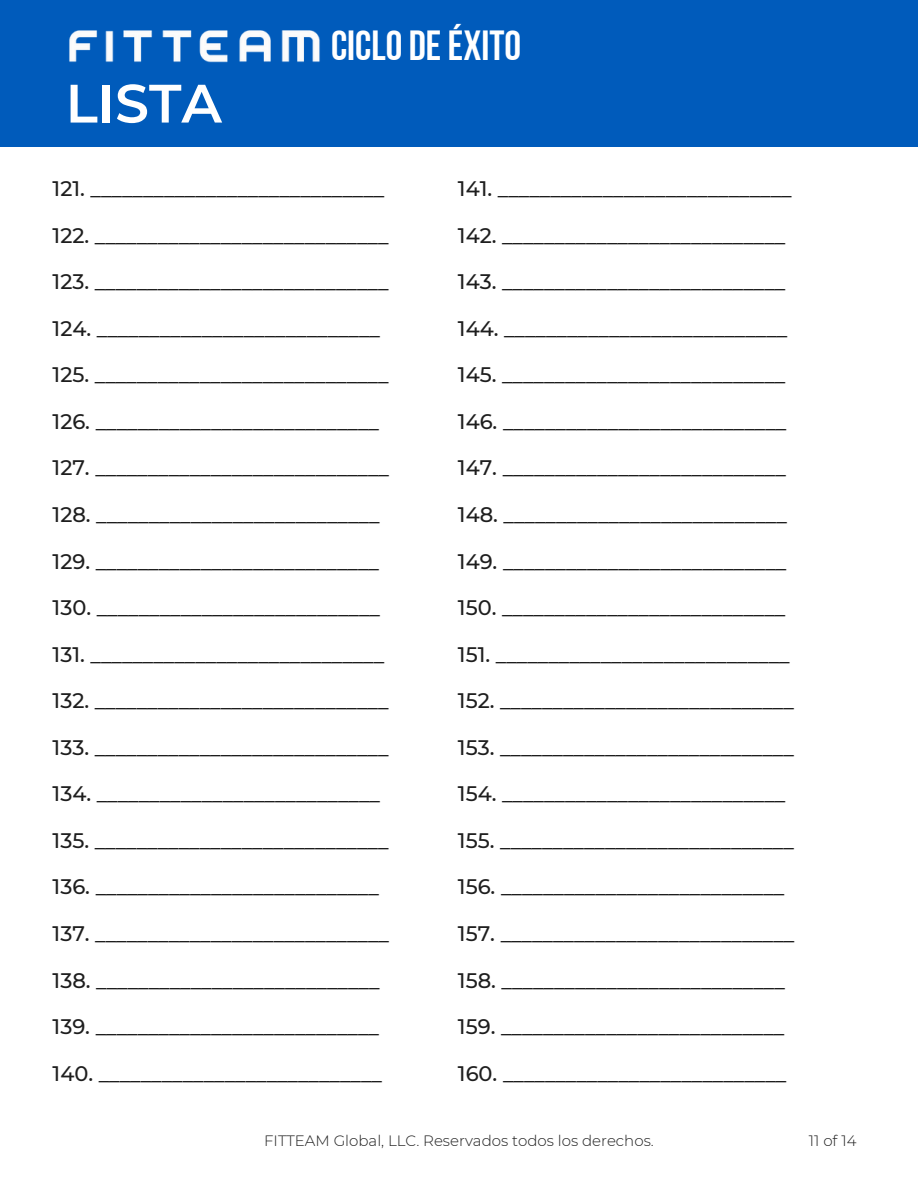
<style>
.page{position:relative;width:918px;height:1188px;background:#fff}
.page>*{position:absolute;margin:0;border:0;box-sizing:border-box;transform-origin:0 0}
.t1{font:600 54px "Montserrat";color:#fff}
.t2{font:42px "Bebas Neue Cyrillic";color:#fff}
.t3{font:500 21px "Montserrat";color:#1e1e1e}
.t4{font:300 15px "Montserrat";color:#1e1e1e}
</style>
<div class="page">
<div style="left:0;top:0;width:918px;height:146px;background:#005bbb"></div>
<img style="left:69px;top:30px;width:251px;height:33px">
<h1 class="t1" style="left:66px;top:70px;width:158px">LISTA</h1>
<h2 class="t2" style="left:331px;top:28px;width:192px">CICLO DEÉXITO</h2>
<p class="t3" style="left:53px;top:176px;width:333px">121. ____________________________</p>
<p class="t3" style="left:53px;top:222px;width:338px">122. ____________________________</p>
<p class="t3" style="left:53px;top:269px;width:338px">123. ____________________________</p>
<p class="t3" style="left:53px;top:315px;width:329px">124. ___________________________</p>
<p class="t3" style="left:53px;top:362px;width:338px">125. ____________________________</p>
<p class="t3" style="left:53px;top:408px;width:328px">126. ___________________________</p>
<p class="t3" style="left:53px;top:455px;width:338px">127. ____________________________</p>
<p class="t3" style="left:53px;top:502px;width:329px">128. ___________________________</p>
<p class="t3" style="left:53px;top:548px;width:328px">129. ___________________________</p>
<p class="t3" style="left:53px;top:595px;width:329px">130. ___________________________</p>
<p class="t3" style="left:53px;top:641px;width:333px">131. ____________________________</p>
<p class="t3" style="left:53px;top:688px;width:338px">132. ____________________________</p>
<p class="t3" style="left:53px;top:734px;width:337px">133. ____________________________</p>
<p class="t3" style="left:53px;top:781px;width:329px">134. ___________________________</p>
<p class="t3" style="left:53px;top:828px;width:338px">135. ____________________________</p>
<p class="t3" style="left:53px;top:874px;width:328px">136. ___________________________</p>
<p class="t3" style="left:53px;top:921px;width:338px">137. ____________________________</p>
<p class="t3" style="left:53px;top:967px;width:328px">138. ___________________________</p>
<p class="t3" style="left:53px;top:1014px;width:328px">139. ___________________________</p>
<p class="t3" style="left:53px;top:1060px;width:331px">140. ___________________________</p>
<p class="t3" style="left:458px;top:176px;width:335px">141. ____________________________</p>
<p class="t3" style="left:458px;top:222px;width:329px">142. ___________________________</p>
<p class="t3" style="left:458px;top:269px;width:329px">143. ___________________________</p>
<p class="t3" style="left:458px;top:315px;width:331px">144. ___________________________</p>
<p class="t3" style="left:458px;top:362px;width:329px">145. ___________________________</p>
<p class="t3" style="left:458px;top:408px;width:330px">146. ___________________________</p>
<p class="t3" style="left:458px;top:455px;width:330px">147. ___________________________</p>
<p class="t3" style="left:458px;top:502px;width:331px">148. ___________________________</p>
<p class="t3" style="left:458px;top:548px;width:330px">149. ___________________________</p>
<p class="t3" style="left:458px;top:595px;width:329px">150. ___________________________</p>
<p class="t3" style="left:458px;top:641px;width:333px">151. ____________________________</p>
<p class="t3" style="left:458px;top:688px;width:338px">152. ____________________________</p>
<p class="t3" style="left:458px;top:734px;width:338px">153. ____________________________</p>
<p class="t3" style="left:458px;top:781px;width:329px">154. ___________________________</p>
<p class="t3" style="left:458px;top:828px;width:338px">155. ____________________________</p>
<p class="t3" style="left:458px;top:874px;width:328px">156. ___________________________</p>
<p class="t3" style="left:458px;top:921px;width:338px">157. ____________________________</p>
<p class="t3" style="left:458px;top:967px;width:329px">158. ___________________________</p>
<p class="t3" style="left:458px;top:1014px;width:328px">159. ___________________________</p>
<p class="t3" style="left:458px;top:1060px;width:330px">160. ___________________________</p>
<p class="t4" style="left:264px;top:1132px;width:391px">FITTEAM Global, LLC. Reservados todos los derechos.</p>
<p class="t4" style="left:809px;top:1132px;width:49px">11 of 14</p>
</div>
